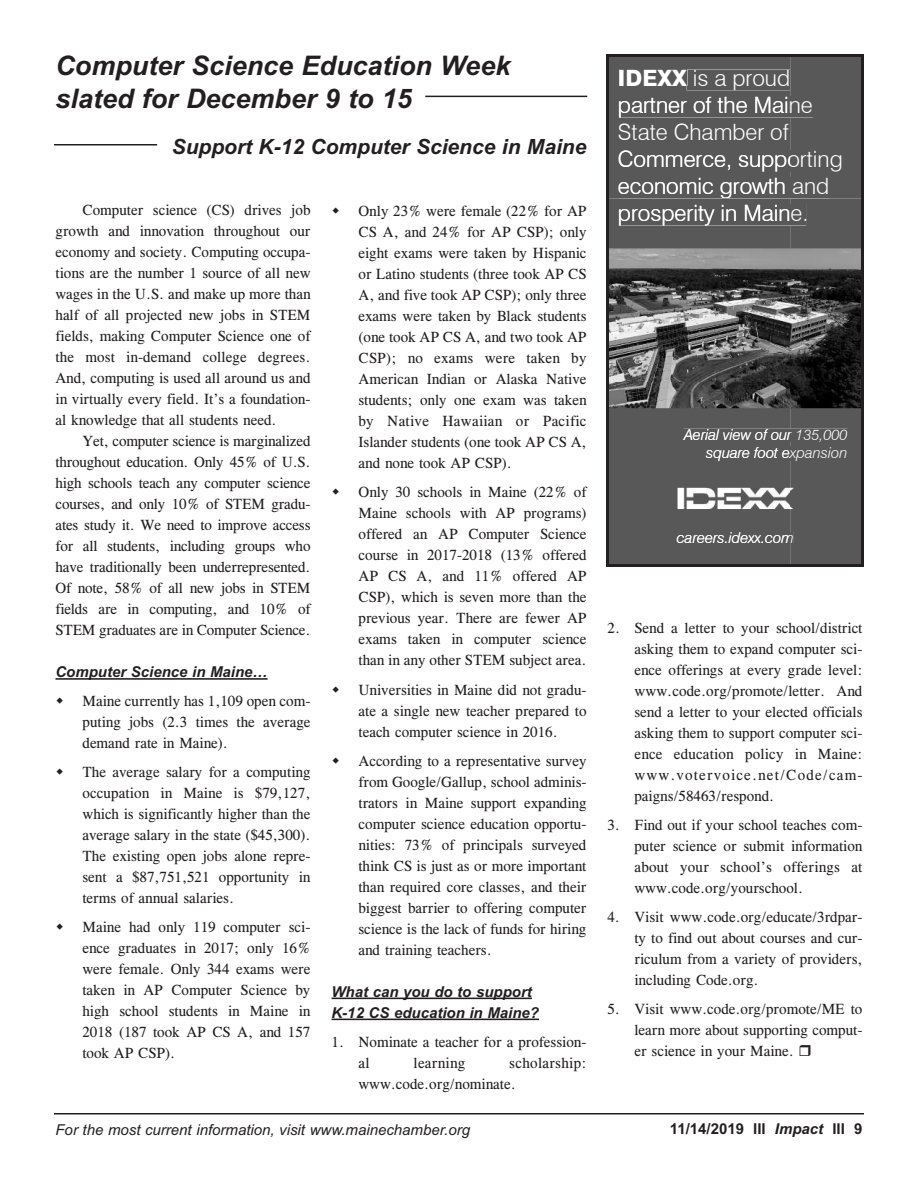
<style>
.page{position:relative;width:918px;height:1188px;background:#fff}
.page>*{position:absolute;margin:0;border:0;box-sizing:border-box;transform-origin:0 0}
.t1{font:italic 700 27px/32.4px "Arial";color:#231f20}
.t2{font:300 22.5px "Swiss 721 BT";color:#fff}
.t3{font:italic 700 21px "Arial";color:#231f20}
.t4{font:15px/21px "Cg Times";color:#231f20;text-align:justify}
.t5{font:italic 700 15px/21px "Arial";color:#231f20}
.t6{font:italic 300 15px "Swiss 721 BT";color:#fff}
.t7{font:italic 15px "Arial";color:#231f20}
.t8{font:700 15px "Arial";color:#231f20}
.t9{font:15px "Cg Times";letter-spacing:.02em;color:#231f20}
.s1{font-weight:800}
.s2{font-style:italic}
</style>
<div class="page">
<hr style="left:54px;top:1113px;width:810px;height:1px;background:#231f20">
<img style="left:610px;top:248px;width:250px;height:160px">
<div style="left:610px;top:58px;width:250px;height:190px;background:#585858"></div>
<div style="left:790px;top:204px;width:16px;height:21px;background:#585858"></div>
<div style="left:610px;top:408px;width:250px;height:155px;background:#585858"></div>
<div style="left:790px;top:447px;width:57px;height:14px;background:#585858"></div>
<div style="left:790px;top:429px;width:57px;height:12px;background:#585858"></div>
<div style="left:606px;top:54px;width:258px;height:513px;border:3px solid #231f20"></div>
<hr style="left:56px;top:678px;width:212px;height:2px;background:#231f20">
<hr style="left:332px;top:998px;width:200px;height:1px;background:#231f20">
<hr style="left:332px;top:1019px;width:207px;height:1px;background:#231f20">
<hr style="left:425px;top:96px;width:162px;height:1px;background:#231f20">
<hr style="left:54px;top:144px;width:103px;height:2px;background:#231f20">
<h1 class="t1" style="left:56px;top:50px;width:456px">Computer Science Education Week slated for December 9 to 15</h1>
<h3 class="t3" style="left:172px;top:134px;width:416px">Support K-12 Computer Science in Maine</h3>
<p class="t4" style="left:55px;top:199px;width:257px;text-indent:27px">Computer science (CS) drives job growth and innovation throughout our economy and society. Computing occupa&shy;tions are the number 1 source of all new wages in the U.S. and make up more than half of all projected new jobs in STEM fields, making Computer Science one of the most in-demand college degrees.<br>And, computing is used all around us and in virtually every field. It’s a foundation&shy;al knowledge that all students need.</p>
<p class="t4" style="left:55px;top:430px;width:257px;text-indent:27px">Yet, computer science is marginalized throughout education. Only 45% of U.S. high schools teach any computer science courses, and only 10% of STEM gradu&shy;ates study it. We need to improve access for all students, including groups who have traditionally been underrepresented.<br>Of note, 58% of all new jobs in STEM fields are in computing, and 10% of STEM graduates are in Computer Science.</p>
<p class="t5" style="left:55px;top:661px;width:214px">Computer Science in Maine…</p>
<p class="t4" style="left:82px;top:691px;width:230px">Maine currently has 1,109 open com&shy;puting jobs (2.3 times the average demand rate in Maine).</p>
<p class="t4" style="left:82px;top:762px;width:230px">The average salary for a computing occupation in Maine is $79,127, which is significantly higher than the average salary in the state ($45,300).<br>The existing open jobs alone repre&shy;sent a $87,751,521 opportunity in terms of annual salaries.</p>
<p class="t4" style="left:82px;top:917px;width:230px">Maine had only 119 computer sci&shy;ence graduates in 2017; only 16% were female. Only 344 exams were taken in AP Computer Science by high school students in Maine in 2018 (187 took AP CS A, and 157 took AP CSP).</p>
<p class="t4" style="left:358px;top:201px;width:230px">Only 23% were female (22% for AP CS A, and 24% for AP CSP); only eight exams were taken by Hispanic or Latino students (three took AP CS A, and five took AP CSP); only three exams were taken by Black students (one took AP CS A, and two took AP CSP); no exams were taken by American Indian or Alaska Native students; only one exam was taken by Native Hawaiian or Pacific Islander students (one took AP CS A, and none took AP CSP).</p>
<p class="t4" style="left:359px;top:482px;width:230px">Only 30 schools in Maine (22% of Maine schools with AP programs) offered an AP Computer Science course in 2017-2018 (13% offered AP CS A, and 11% offered AP CSP), which is seven more than the previous year. There are fewer AP exams taken in computer science than in any other STEM subject area.</p>
<p class="t4" style="left:359px;top:679px;width:230px">Universities in Maine did not gradu&shy;ate a single new teacher prepared to teach computer science in 2016.</p>
<p class="t4" style="left:358px;top:750px;width:230px">According to a representative survey from Google/Gallup, school adminis&shy;trators in Maine support expanding computer science education opportu&shy;nities: 73% of principals surveyed think CS is just as or more important than required core classes, and their biggest barrier to offering computer science is the lack of funds for hiring and training teachers.</p>
<p class="t5" style="left:331px;top:981px;width:209px">What can you do to support<br>K-12 CS education in Maine?</p>
<p class="t4" style="left:358px;top:1031px;width:230px;text-indent:-27px">1. Nominate a teacher for a profession&shy;al</p>
<p class="t4" style="left:358px;top:1052px;width:230px;text-indent:151px">scholarship: www.code.org/nominate.</p>
<p class="t9" style="left:414px;top:1054px;width:53px">learning</p>
<h2 class="t2" style="left:618px;top:64px;width:174px"><span class="s1">IDEXX</span> is a proud</h2>
<h2 class="t2" style="left:618px;top:91px;width:196px">partner of the Maine</h2>
<h2 class="t2" style="left:618px;top:118px;width:172px">State Chamber of</h2>
<h2 class="t2" style="left:618px;top:145px;width:226px">Commerce, supporting</h2>
<h2 class="t2" style="left:618px;top:172px;width:213px">economic growth and</h2>
<h2 class="t2" style="left:618px;top:199px;width:192px">prosperity in Maine.</h2>
<p class="t6" style="left:684px;top:425px;width:165px">Aerial view of our 135,000</p>
<p class="t6" style="left:706px;top:443px;width:143px">square foot expansion</p>
<p class="t6" style="left:677px;top:528px;width:118px">careers.idexx.com</p>
<p class="t4" style="left:634px;top:617px;width:230px;text-indent:-27px">2. Send a letter to your school/district asking them to expand computer sci&shy;ence offerings at every grade level: www.code.org/promote/letter. And send a letter to your elected officials asking them to support computer sci&shy;ence education policy in Maine: www.votervoice.net/Code/cam&shy;paigns/58463/respond.</p>
<p class="t4" style="left:634px;top:814px;width:230px;text-indent:-27px">3. Find out if your school teaches com&shy;puter science or submit information about your school’s offerings at www.code.org/yourschool.</p>
<p class="t4" style="left:634px;top:906px;width:230px;text-indent:-27px">4. Visit www.code.org/educate/3rdpar&shy;ty to find out about courses and cur&shy;riculum from a variety of providers, including Code.org.</p>
<p class="t4" style="left:634px;top:999px;width:230px;text-indent:-27px">5. Visit www.code.org/promote/ME to learn more about supporting comput&shy;er science in your Maine.</p>
<p class="t7" style="left:56px;top:1121px;width:416px">For the most current information, visit www.mainechamber.org</p>
<p class="t8" style="left:670px;top:1120px;width:194px">11/14/2019 III <span class="s2">Impact</span> III 9</p>
</div>
